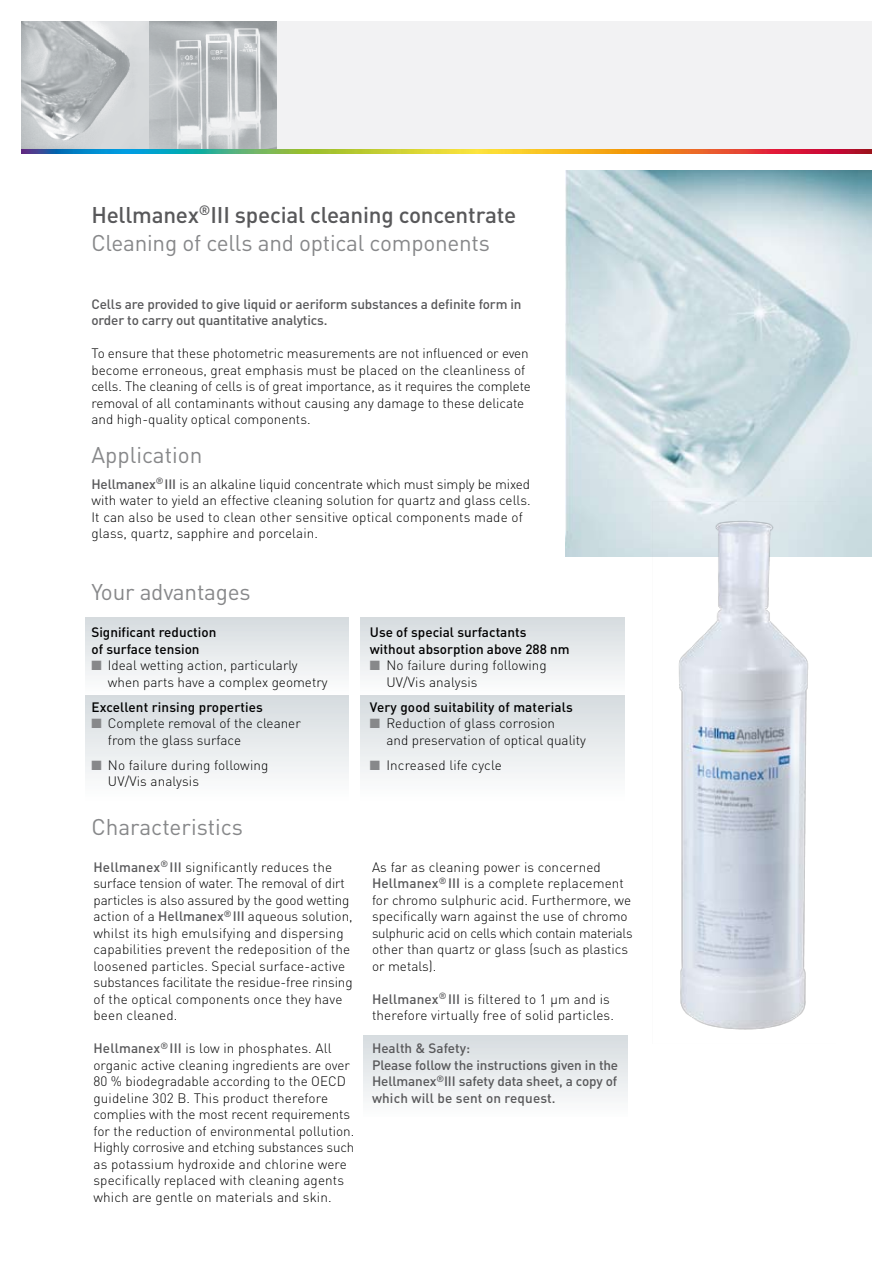
<style>
.page{position:relative;width:893px;height:1263px;background:#fff}
.page>*{position:absolute;margin:0;border:0;box-sizing:border-box;transform-origin:0 0}
.t1{font:500 22.5px/28.5px "DIN";letter-spacing:-.01em;color:#58585a}
.t2{font:22.5px "DIN";color:#87888a}
.t3{font:300 13.5px/16.5px "DIN";color:#000}
.t4{font:500 13.5px/16.5px "DIN";letter-spacing:-.01em;color:#58585a}
.t5{font:500 13.5px/16.5px "DIN";color:#000}
.s1{font-weight:400;color:#87888a}
.s2{font-weight:500;color:#58585a}
.s3{color:#87888a}
</style>
<div class="page">
<div style="left:364px;top:1036px;width:263px;height:81px;background:linear-gradient(to bottom,#d7dce0,#fdfdfe)"></div>
<svg style="left:21px;top:149px;width:851px;height:5px;background:#a39151"></svg>
<div style="left:21px;top:21px;width:851px;height:128px;background:#f2f2f3"></div>
<img style="left:149px;top:21px;width:127px;height:128px">
<svg style="left:21px;top:21px;width:128px;height:128px;background:#c3c7c9"></svg>
<img style="left:566px;top:170px;width:306px;height:386px">
<img style="left:652px;top:502px;width:183px;height:528px">
<div style="left:85px;top:617px;width:264px;height:78px;background:linear-gradient(to bottom,#d5dbdf,#fdfefe)"></div>
<div style="left:85px;top:695px;width:264px;height:105px;background:linear-gradient(to bottom,#d5dbdf,#fefefe)"></div>
<div style="left:361px;top:617px;width:264px;height:78px;background:linear-gradient(to bottom,#d5dbdf,#fdfefe)"></div>
<div style="left:361px;top:695px;width:264px;height:105px;background:linear-gradient(to bottom,#d5dbdf,#fefefe)"></div>
<h1 class="t1" style="left:91px;top:200px;width:426px">Hellmanex<sup>®</sup>III special cleaning concentrate<br><span class="s1">Cleaning of cells and optical components</span></h1>
<p class="t4" style="left:91px;top:295px;width:432px">Cells are provided to give liquid or aeriform substances a definite form in order to carry out quantitative analytics.</p>
<p class="t3" style="left:91px;top:345px;width:441px">To ensure that these photometric measurements are not influenced or even become erroneous, great emphasis must be placed on the cleanliness of cells. The cleaning of cells is of great importance, as it requires the complete removal of all contaminants without causing any damage to these delicate and high-quality optical components.</p>
<h1 class="t2" style="left:91px;top:441px;width:112px">Application</h1>
<p class="t3" style="left:91px;top:476px;width:441px"><span class="s2">Hellmanex</span><sup>®</sup><span class="s2">III</span> is an alkaline liquid concentrate which must simply be mixed with water to yield an effective cleaning solution for quartz and glass cells.<br>It can also be used to clean other sensitive optical components made of glass, quartz, sapphire and porcelain.</p>
<h1 class="t2" style="left:91px;top:577px;width:161px">Your advantages</h1>
<p class="t5" style="left:91px;top:624px;width:126px">Significant reduction of surface tension</p>
<p class="t3" style="left:108px;top:657px;width:221px;text-indent:-16px"><span class="s3">■</span> Ideal wetting action, particularly when parts have a complex geometry</p>
<p class="t5" style="left:91px;top:698px;width:173px">Excellent rinsing properties</p>
<p class="t3" style="left:108px;top:715px;width:194px;text-indent:-16px"><span class="s3">■</span> Complete removal of the cleaner from the glass surface</p>
<p class="t3" style="left:108px;top:756px;width:162px;text-indent:-16px"><span class="s3">■</span> No failure during following<br>UV/Vis analysis</p>
<h1 class="t2" style="left:91px;top:813px;width:153px">Characteristics</h1>
<p class="t3" style="left:94px;top:859px;width:261px"><span class="s2">Hellmanex</span><sup>®</sup> <span class="s2">III</span> significantly reduces the surface tension of water. The removal of dirt particles is also assured by the good wetting action of a <span class="s2">Hellmanex</span><sup>®</sup> <span class="s2">III</span> aqueous solution, whilst its high emulsifying and dispersing capabilities prevent the redeposition of the loosened particles. Special surface-active substances facilitate the residue-free rinsing of the optical components once they have been cleaned.</p>
<p class="t3" style="left:94px;top:1040px;width:262px"><span class="s2">Hellmanex</span><sup>®</sup> <span class="s2">III</span> is low in phosphates. All organic active cleaning ingredients are over 80 % biodegradable according to the OECD guideline 302 B. This product therefore complies with the most recent requirements for the reduction of environmental pollution.<br>Highly corrosive and etching substances such as potassium hydroxide and chlorine were specifically replaced with cleaning agents which are gentle on materials and skin.</p>
<p class="t5" style="left:370px;top:624px;width:201px">Use of special surfactants without absorption above 288 nm</p>
<p class="t3" style="left:386px;top:657px;width:162px;text-indent:-16px"><span class="s3">■</span> No failure during following<br>UV/Vis analysis</p>
<p class="t5" style="left:370px;top:698px;width:204px">Very good suitability of materials</p>
<p class="t3" style="left:386px;top:715px;width:201px;text-indent:-16px"><span class="s3">■</span> Reduction of glass corrosion<br>and preservation of optical quality</p>
<p class="t3" style="left:370px;top:756px;width:133px"><span class="s3">■</span> Increased life cycle</p>
<p class="t3" style="left:372px;top:858px;width:262px">As far as cleaning power is concerned <span class="s2">Hellmanex</span><sup>®</sup> <span class="s2">III</span> is a complete replacement for chromo sulphuric acid. Furthermore, we specifically warn against the use of chromo sulphuric acid on cells which contain materials other than quartz or glass (such as plastics or metals).</p>
<p class="t3" style="left:372px;top:990px;width:243px"><span class="s2">Hellmanex</span><sup>®</sup> <span class="s2">III</span> is filtered to 1 µm and is therefore virtually free of solid particles.</p>
<p class="t4" style="left:372px;top:1039px;width:248px">Health &amp; Safety:<br>Please follow the instructions given in the Hellmanex<sup>®</sup>III safety data sheet, a copy of which will be sent on request.</p>
</div>
